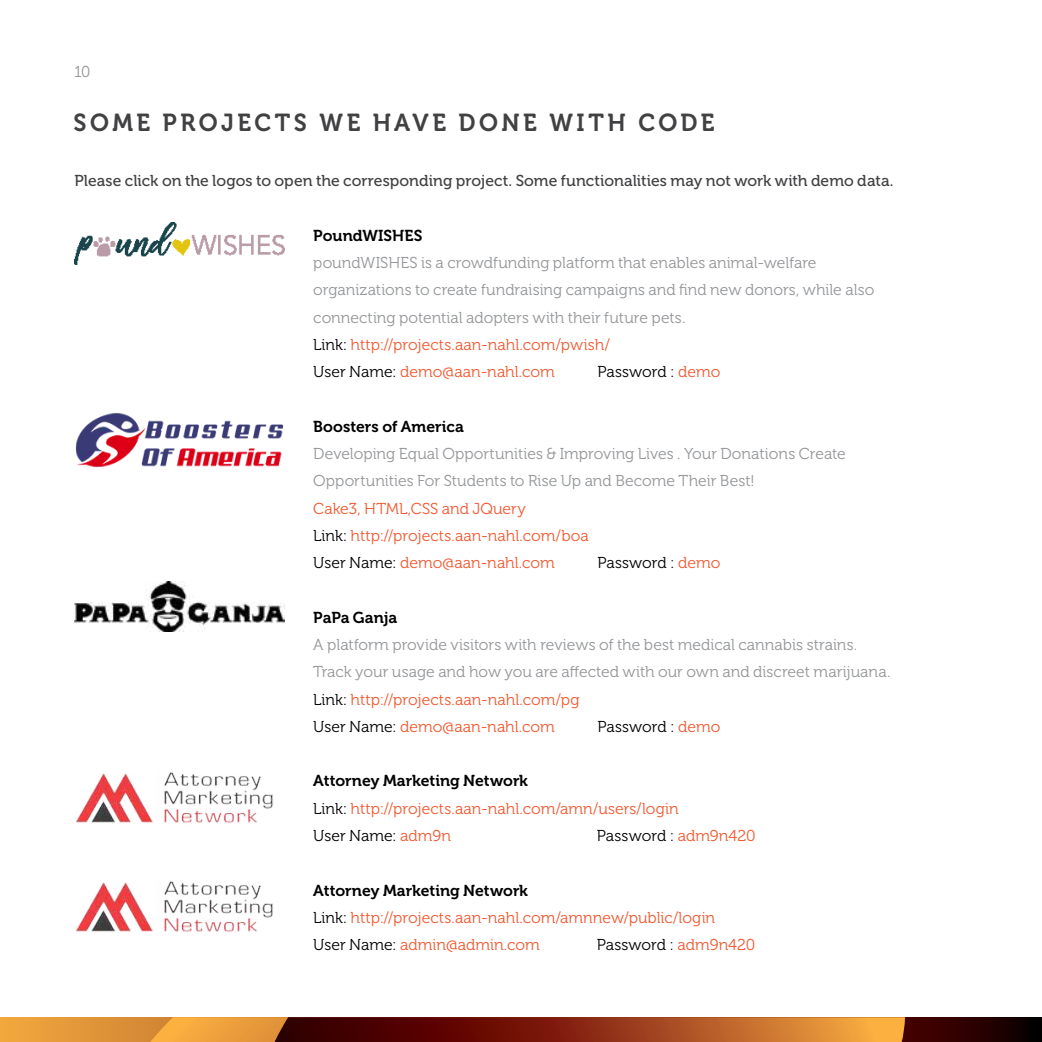
<style>
.page{position:relative;width:1042px;height:1042px;background:#fff}
.page>*{position:absolute;margin:0;border:0;box-sizing:border-box;transform-origin:0 0}
.t1{font:24.5px "Museo 700";letter-spacing:.145em;color:#414042}
.t2{font:15.75px/27.3px "Museo 300";color:#939598}
.t3{font:15.75px/27.3px "Museo 300";color:#f15830}
.t4{font:15.75px "Museo 500";color:#414042}
.t5{font:15.75px "Museo 700";color:#000}
.t6{font:15.75px "Museo 300";color:#000}
.s1{color:#000}
.s2{color:#f15830}
</style>
<div class="page">
<svg style="left:0;top:1017px;width:1042px;height:25px;background:#844b1c"></svg>
<svg style="left:130px;top:1017px;width:775px;height:25px;background:#a24f1f"></svg>
<img style="left:74px;top:222px;width:210px;height:42px">
<img style="left:75px;top:413px;width:209px;height:55px">
<img style="left:74px;top:582px;width:210px;height:49px">
<img style="left:76px;top:772px;width:197px;height:51px">
<img style="left:76px;top:881px;width:197px;height:51px">
<p class="t2" style="left:74px;top:58px;width:17px">10</p>
<h1 class="t1" style="left:74px;top:109px;width:642px">SOME PROJECTS WE HAVE DONE WITH CODE</h1>
<p class="t4" style="left:74px;top:172px;width:821px">Please click on the logos to open the corresponding project. Some functionalities may not work with demo data.</p>
<p class="t5" style="left:313px;top:226px;width:110px">PoundWISHES</p>
<p class="t2" style="left:313px;top:249px;width:562px">poundWISHES is a crowdfunding platform that enables animal-welfare organizations to create fundraising campaigns and find new donors, while also connecting potential adopters with their future pets.<br><span class="s1">Link:</span> <span class="s2">http://projects.aan-nahl.com/pwish/<br></span><span class="s1">User Name:</span> <span class="s2">demo@aan-nahl.com</span></p>
<p class="t6" style="left:597px;top:363px;width:124px">Password : <span class="s2">demo</span></p>
<p class="t5" style="left:313px;top:417px;width:152px">Boosters of America</p>
<p class="t2" style="left:313px;top:440px;width:534px">Developing Equal Opportunities &amp; Improving Lives . Your Donations Create<br>Opportunities For Students to Rise Up and Become Their Best!</p>
<p class="t3" style="left:313px;top:495px;width:277px">Cake3, HTML,CSS and JQuery<br><span class="s1">Link:</span> http://projects.aan-nahl.com/boa<br><span class="s1">User Name:</span> demo@aan-nahl.com</p>
<p class="t6" style="left:597px;top:554px;width:124px">Password : <span class="s2">demo</span></p>
<p class="t5" style="left:313px;top:608px;width:85px">PaPa Ganja</p>
<p class="t2" style="left:313px;top:631px;width:578px">A platform provide visitors with reviews of the best medical cannabis strains.<br>Track your usage and how you are affected with our own and discreet marijuana.<br><span class="s1">Link:</span> <span class="s2">http://projects.aan-nahl.com/pg<br></span><span class="s1">User Name:</span> <span class="s2">demo@aan-nahl.com</span></p>
<p class="t6" style="left:597px;top:718px;width:124px">Password : <span class="s2">demo</span></p>
<p class="t5" style="left:313px;top:772px;width:216px">Attorney Marketing Network</p>
<p class="t3" style="left:313px;top:795px;width:367px"><span class="s1">Link:</span> http://projects.aan-nahl.com/amn/users/login<br><span class="s1">User Name:</span> adm9n</p>
<p class="t6" style="left:597px;top:827px;width:160px">Password : <span class="s2">adm9n420</span></p>
<p class="t5" style="left:313px;top:881px;width:216px">Attorney Marketing Network</p>
<p class="t3" style="left:313px;top:904px;width:403px"><span class="s1">Link:</span> http://projects.aan-nahl.com/amnnew/public/login<br><span class="s1">User Name:</span> admin@admin.com</p>
<p class="t6" style="left:597px;top:936px;width:160px">Password : <span class="s2">adm9n420</span></p>
</div>
